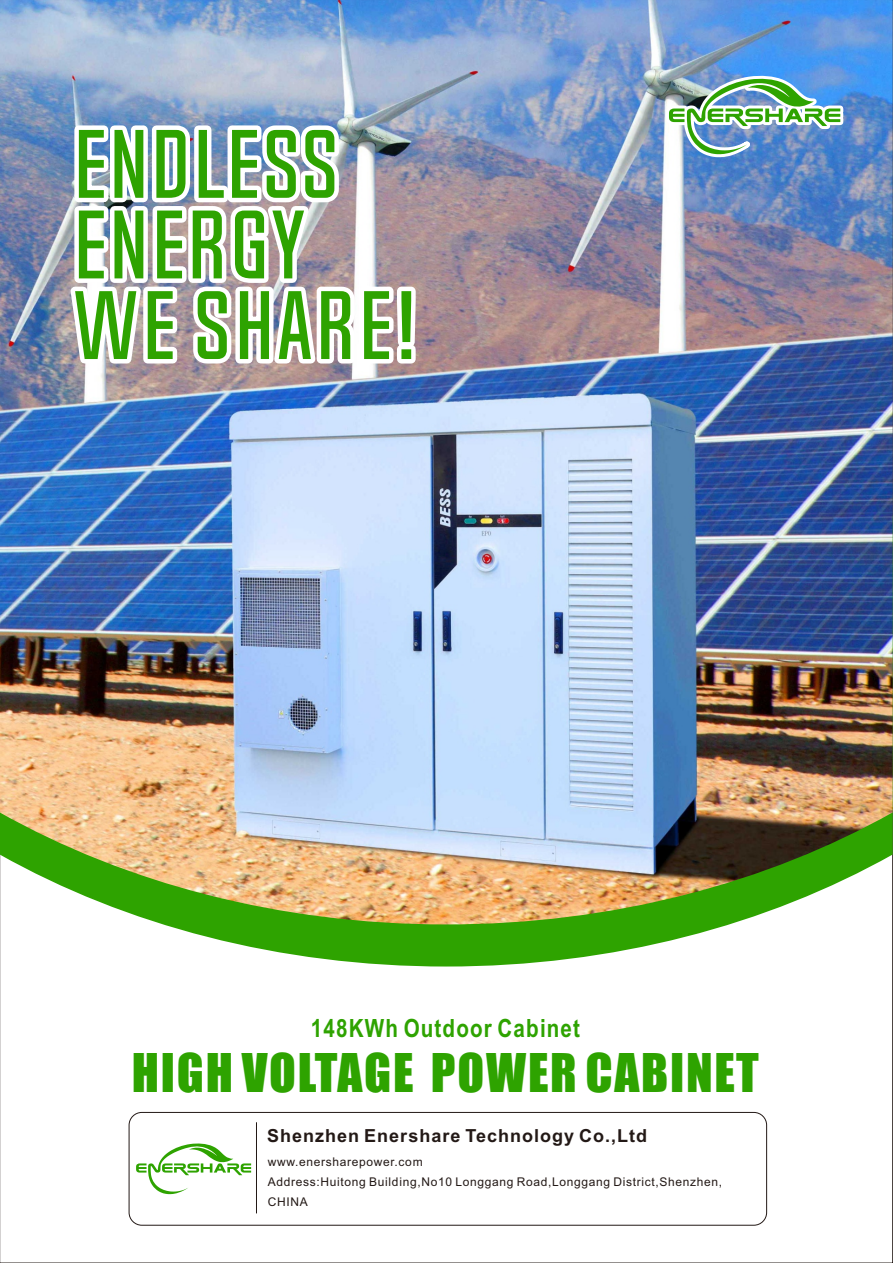
<style>
.page{position:relative;width:893px;height:1263px;background:#fff}
.page>*{position:absolute;margin:0;border:0;box-sizing:border-box;transform-origin:0 0}
.t1{font:87.45px/80.6px "Chosence";letter-spacing:.045em;color:#2ea300}
.t2{font:49.35px "Impact";letter-spacing:.035em;color:#2ea300}
.t3{font:700 25.2px "Arial Narrow";letter-spacing:.045em;color:#2ea300}
.t4{font:700 18px "Arial";letter-spacing:.055em;color:#231916}
.t5{font:12px/20px "Arial";letter-spacing:.055em;color:#231916}
</style>
<div class="page">
<svg style="left:0;top:924px;width:893px;height:42px"></svg>
<img style="left:0;top:0;width:893px;height:924px">
<img style="left:661px;top:71px;width:185px;height:89px">
<div style="left:129px;top:1112px;width:638px;height:113px;border:1px solid #231916;border-radius:13px"></div>
<svg style="left:136px;top:1143px;width:115px;height:51px"></svg>
<hr style="left:256px;top:1122px;width:1px;height:91px;background:#231916">
<h1 class="t1" style="left:74px;top:127px;width:343px">ENDLESS<br>ENERGY<br>WE SHARE!</h1>
<h3 class="t3" style="left:311px;top:1019px;width:271px">148KWh Outdoor Cabinet</h3>
<h2 class="t2" style="left:132px;top:1053px;width:629px">HIGH VOLTAGE POWER CABINET</h2>
<h3 class="t4" style="left:267px;top:1129px;width:381px">Shenzhen Enershare Technology Co.,Ltd</h3>
<p class="t5" style="left:268px;top:1153px;width:456px">www.enersharepower.com<br>Address:Huitong Building,No10 Longgang Road,Longgang District,Shenzhen,<br>CHINA</p>
</div>
